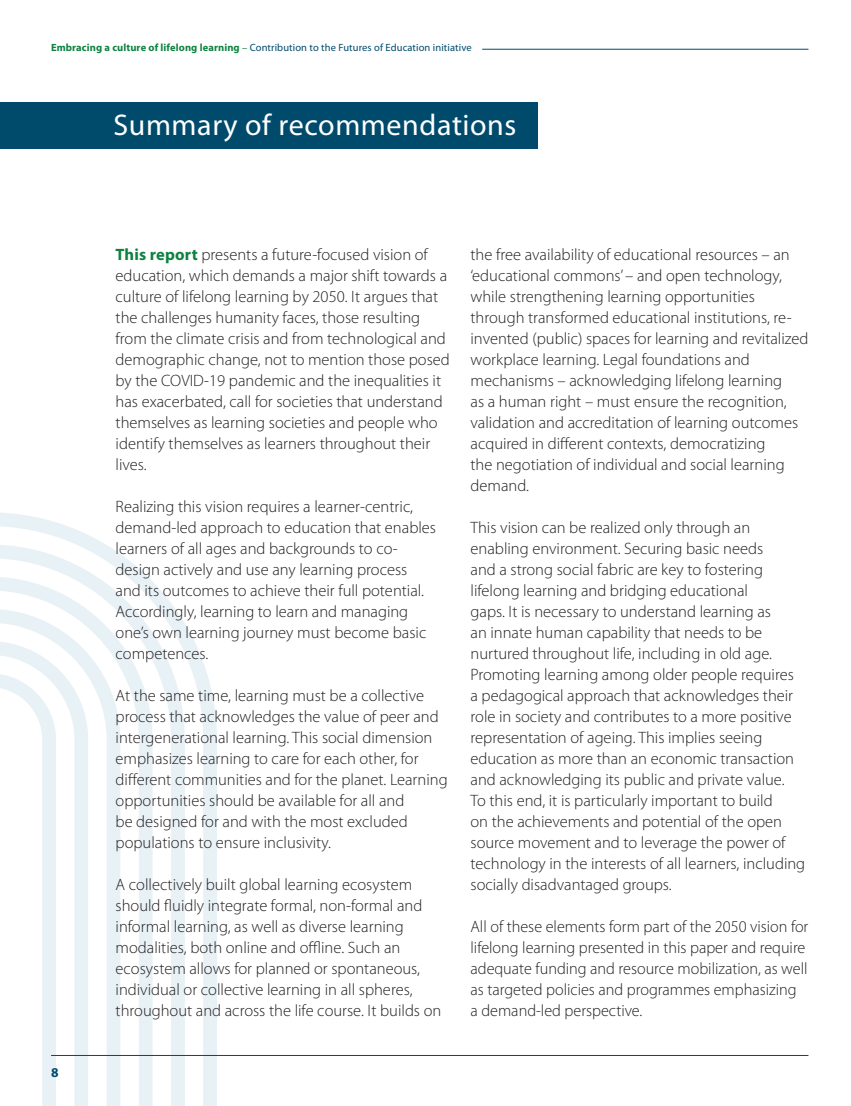
<style>
.page{position:relative;width:851px;height:1106px;background:#fff}
.page>*{position:absolute;margin:0;border:0;box-sizing:border-box;transform-origin:0 0}
.t1{font:30px "Myriad Pro";letter-spacing:.02em;color:#fff}
.t2{font:300 16.5px/21px "Myriad Pro";color:#231f20}
.t3{font:700 13.5px "Myriad Pro";color:#004b6c}
.t4{font:10.5px "Myriad Pro";letter-spacing:.01em;color:#004b6c}
.s1{font-weight:700;color:#0e8240}
.s2{color:#0e8240}
</style>
<div class="page">
<hr style="left:482px;top:49px;width:326px;height:1px;background:#004b6c">
<svg style="left:0;top:513px;width:217px;height:593px"></svg>
<svg style="left:0;top:544px;width:185px;height:562px"></svg>
<svg style="left:0;top:576px;width:153px;height:530px"></svg>
<svg style="left:0;top:609px;width:120px;height:497px"></svg>
<svg style="left:0;top:641px;width:88px;height:465px"></svg>
<svg style="left:0;top:673px;width:56px;height:433px"></svg>
<div style="left:0;top:102px;width:537px;height:47px;background:#004b6c"></div>
<hr style="left:51px;top:1055px;width:757px;height:1px;background:#004b6c">
<p class="t4" style="left:51px;top:41px;width:422px"><span class="s1">Embracing a culture of lifelong learning</span> <span class="s2">–</span> Contribution to the Futures of Education initiative</p>
<h1 class="t1" style="left:113px;top:107px;width:404px">Summary of recommendations</h1>
<p class="t3" style="left:51px;top:1063px;width:9px">8</p>
<p class="t2" style="left:116px;top:244px;width:336px"><span class="s1">This report</span> presents a future-focused vision of education, which demands a major shift towards a culture of lifelong learning by 2050. It argues that the challenges humanity faces, those resulting from the climate crisis and from technological and demographic change, not to mention those posed by the COVID-19 pandemic and the inequalities it has exacerbated, call for societies that understand themselves as learning societies and people who identify themselves as learners throughout their lives.</p>
<p class="t2" style="left:116px;top:496px;width:322px">Realizing this vision requires a learner-centric, demand-led approach to education that enables learners of all ages and backgrounds to co&shy;design actively and use any learning process and its outcomes to achieve their full potential.<br>Accordingly, learning to learn and managing one’s own learning journey must become basic competences.</p>
<p class="t2" style="left:116px;top:685px;width:333px">At the same time, learning must be a collective process that acknowledges the value of peer and intergenerational learning. This social dimension emphasizes learning to care for each other, for different communities and for the planet. Learning opportunities should be available for all and<br>be designed for and with the most excluded populations to ensure inclusivity.</p>
<p class="t2" style="left:116px;top:874px;width:327px">A collectively built global learning ecosystem should fluidly integrate formal, non-formal and informal learning, as well as diverse learning modalities, both online and offline. Such an ecosystem allows for planned or spontaneous, individual or collective learning in all spheres, throughout and across the life course. It builds on</p>
<p class="t2" style="left:470px;top:244px;width:339px">the free availability of educational resources – an ‘educational commons’ – and open technology, while strengthening learning opportunities through transformed educational institutions, re&shy;invented (public) spaces for learning and revitalized workplace learning. Legal foundations and mechanisms – acknowledging lifelong learning<br>as a human right – must ensure the recognition, validation and accreditation of learning outcomes acquired in different contexts, democratizing<br>the negotiation of individual and social learning demand.</p>
<p class="t2" style="left:470px;top:517px;width:336px">This vision can be realized only through an enabling environment. Securing basic needs<br>and a strong social fabric are key to fostering lifelong learning and bridging educational<br>gaps. It is necessary to understand learning as<br>an innate human capability that needs to be nurtured throughout life, including in old age.<br>Promoting learning among older people requires a pedagogical approach that acknowledges their role in society and contributes to a more positive representation of ageing. This implies seeing education as more than an economic transaction and acknowledging its public and private value.<br>To this end, it is particularly important to build<br>on the achievements and potential of the open source movement and to leverage the power of technology in the interests of all learners, including socially disadvantaged groups.</p>
<p class="t2" style="left:470px;top:916px;width:339px">All of these elements form part of the 2050 vision for lifelong learning presented in this paper and require adequate funding and resource mobilization, as well as targeted policies and programmes emphasizing<br>a demand-led perspective.</p>
</div>
